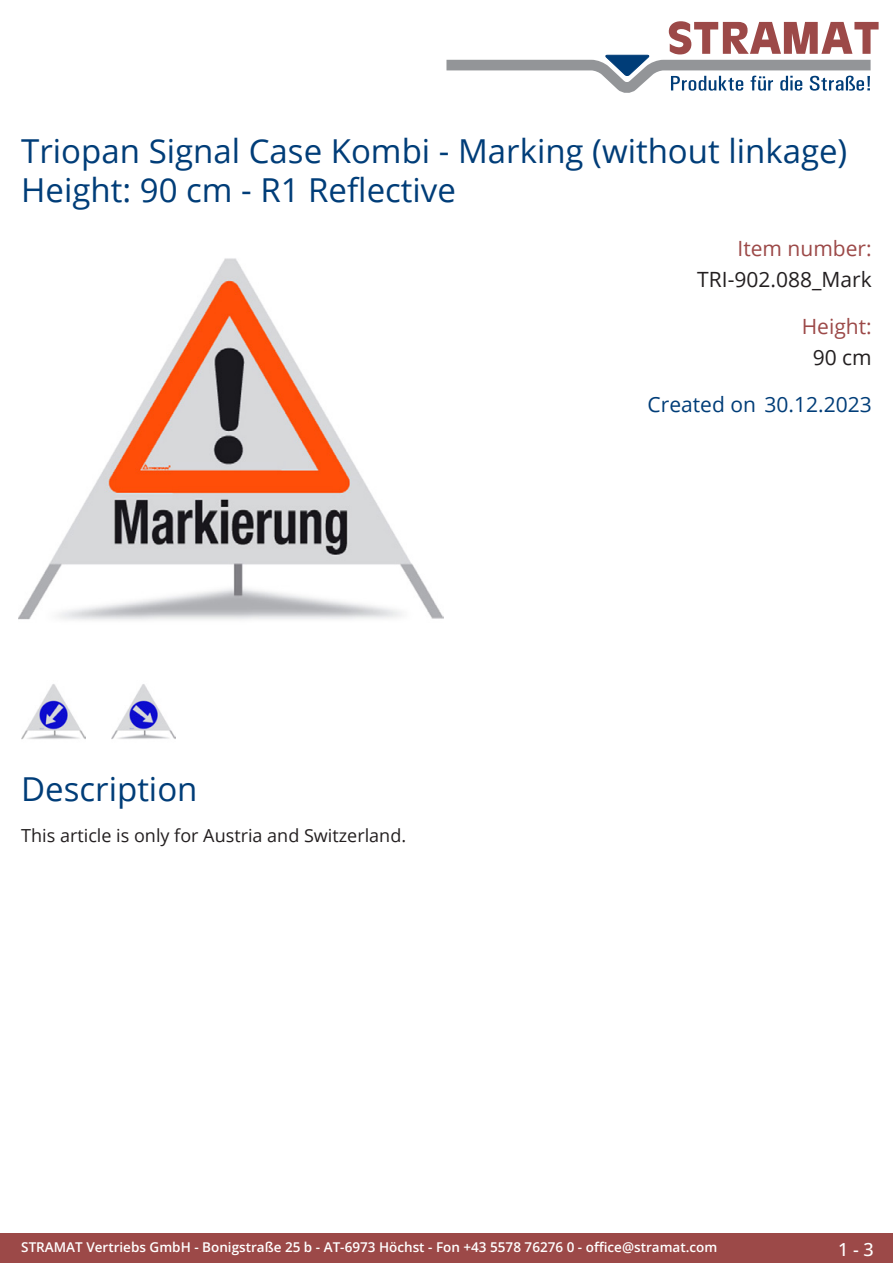
<style>
.page{position:relative;width:893px;height:1263px;background:#fff}
.page>*{position:absolute;margin:0;border:0;box-sizing:border-box;transform-origin:0 0}
.Produkttitel{font:33px/39.6px "Open Sans";color:#003d78}
.TechDaten_Inhalt{font:21px "Open Sans";color:#231f20}
.Erstellungsdatum{font:21px "Open Sans";color:#003d78}
.TechDaten_Überschrif{font:21px "Open Sans";color:#9c4948}
.Beschreibung_Text{font:18px "Open Sans";color:#231f20}
.t1{font:500 18px "Open Sans";color:#fff}
.t2{font:600 13.5px "Open Sans";color:#fff}
</style>
<div class="page">
<div style="left:0;top:1233px;width:893px;height:30px;background:#9c4948"></div>
<svg style="left:446px;top:21px;width:433px;height:72px"></svg>
<img style="left:18px;top:258px;width:425px;height:363px">
<img style="left:21px;top:684px;width:64px;height:56px">
<img style="left:112px;top:684px;width:63px;height:55px">
<p class="Produkttitel" style="left:21px;top:130px;width:828px">Triopan Signal Case Kombi - Marking (without linkage)<br>Height: 90 cm - R1 Reflective</p>
<p class="Produkttitel" style="left:21px;top:768px;width:178px">Description</p>
<p class="Beschreibung_Text" style="left:21px;top:823px;width:386px">This article is only for Austria and Switzerland.</p>
<p class="TechDaten_Überschrif" style="left:737px;top:234px;width:136px">Item number:</p>
<p class="TechDaten_Inhalt" style="left:697px;top:265px;width:176px">TRI-902.088_Mark</p>
<p class="TechDaten_Überschrif" style="left:802px;top:312px;width:71px">Height:</p>
<p class="TechDaten_Inhalt" style="left:813px;top:343px;width:61px">90 cm</p>
<p class="Erstellungsdatum" style="left:648px;top:390px;width:226px">Created on 30.12.2023</p>
<p class="t2" style="left:21px;top:1238px;width:698px">STRAMAT Vertriebs GmbH - Bonigstraße 25 b - AT-6973 Höchst - Fon +43 5578 76276 0 - office@stramat.com</p>
<h3 class="t1" style="left:838px;top:1237px;width:37px">1 - 3</h3>
</div>
